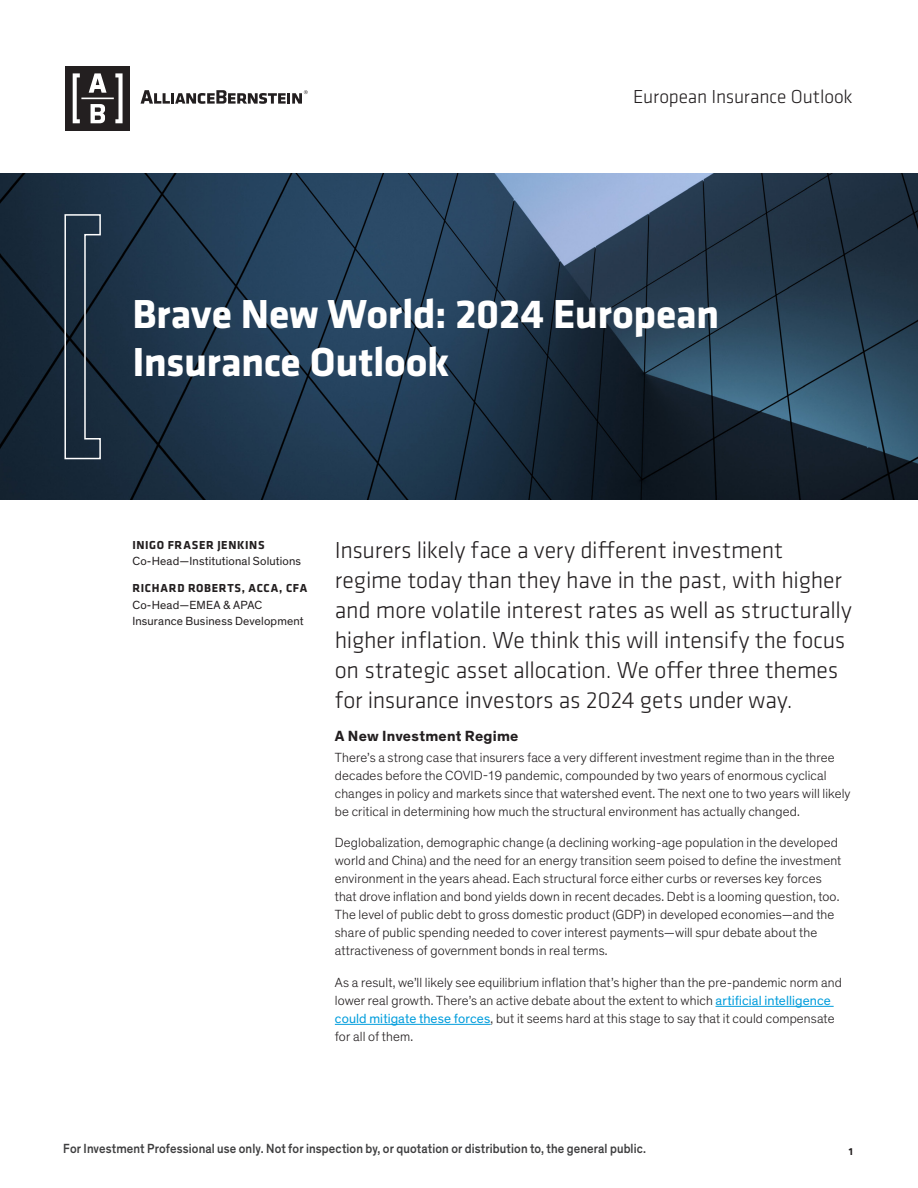
<style>
.page{position:relative;width:918px;height:1188px;background:#fff}
.page>*{position:absolute;margin:0;border:0;box-sizing:border-box;transform-origin:0 0}
.t1{font:700 42px/48px "Klavika";letter-spacing:-.01em;color:#fff}
.t2{font:300 24px/30px "Klavika";letter-spacing:-.005em;color:#231f20}
.t3{font:300 19.5px "Klavika";letter-spacing:-.01em;color:#231f20}
.t4{font:700 15px "Theinhardt";letter-spacing:.015em;color:#231f20}
.t5{font:300 13.5px/18px "Theinhardt";letter-spacing:.01em;color:#231f20}
.t6{font:500 13.5px "Theinhardt";letter-spacing:.01em;color:#3e3e3f;scale:.9 1}
.t7{font:12px/16.5px "Theinhardt";letter-spacing:.015em;color:#231f20}
.t8{font:700 12px "Klavika";letter-spacing:.055em;color:#231f20}
.t9{font:700 10.5px "Klavika";color:#231f20}
.s1{font-weight:400;color:#009ddc}
</style>
<div class="page">
<img style="left:0;top:174px;width:918px;height:325px">
<div style="left:65px;top:66px;width:65px;height:65px;background:#231f20"></div>
<svg style="left:73px;top:73px;width:50px;height:50px"></svg>
<svg style="left:141px;top:90px;width:167px;height:14px"></svg>
<svg style="left:64px;top:213px;width:38px;height:247px;background:#2b3c4c"></svg>
<hr style="left:715px;top:1006px;width:119px;height:1px;background:#009ddc">
<hr style="left:335px;top:1024px;width:156px;height:1px;background:#009ddc">
<h3 class="t3" style="left:633px;top:85px;width:221px">European Insurance Outlook</h3>
<h1 class="t1" style="left:132px;top:289px;width:589px">Brave New World: 2024 European<br>Insurance Outlook</h1>
<p class="t8" style="left:132px;top:536px;width:134px">INIGO FRASER JENKINS</p>
<p class="t7" style="left:132px;top:553px;width:170px">Co-Head—Institutional Solutions</p>
<p class="t8" style="left:132px;top:580px;width:176px">RICHARD ROBERTS, ACCA, CFA</p>
<p class="t7" style="left:132px;top:597px;width:173px">Co-Head—EMEA &amp; APAC<br>Insurance Business Development</p>
<p class="t2" style="left:335px;top:534px;width:518px">Insurers likely face a very different investment regime today than they have in the past, with higher and more volatile interest rates as well as structurally higher inflation. We think this will intensify the focus on strategic asset allocation. We offer three themes for insurance investors as 2024 gets under way.</p>
<p class="t4" style="left:335px;top:726px;width:185px">A New Investment Regime</p>
<p class="t5" style="left:335px;top:748px;width:517px">There’s a strong case that insurers face a very different investment regime than in the three decades before the COVID-19 pandemic, compounded by two years of enormous cyclical changes in policy and markets since that watershed event. The next one to two years will likely be critical in determining how much the structural environment has actually changed.</p>
<p class="t5" style="left:335px;top:834px;width:508px">Deglobalization, demographic change (a declining working-age population in the developed world and China) and the need for an energy transition seem poised to define the investment environment in the years ahead. Each structural force either curbs or reverses key forces that drove inflation and bond yields down in recent decades. Debt is a looming question, too.<br>The level of public debt to gross domestic product (GDP) in developed economies—and the share of public spending needed to cover interest payments—will spur debate about the attractiveness of government bonds in real terms.</p>
<p class="t5" style="left:335px;top:973px;width:509px">As a result, we’ll likely see equilibrium inflation that’s higher than the pre-pandemic norm and lower real growth. There’s an active debate about the extent to which <span class="s1">artificial intelligence could mitigate these forces</span>, but it seems hard at this stage to say that it could compensate for all of them.</p>
<p class="t6" style="left:63px;top:1140px;width:649px">For Investment Professional use only. Not for inspection by, or quotation or distribution to, the general public.</p>
<p class="t9" style="left:849px;top:1144px;width:6px">1</p>
</div>
